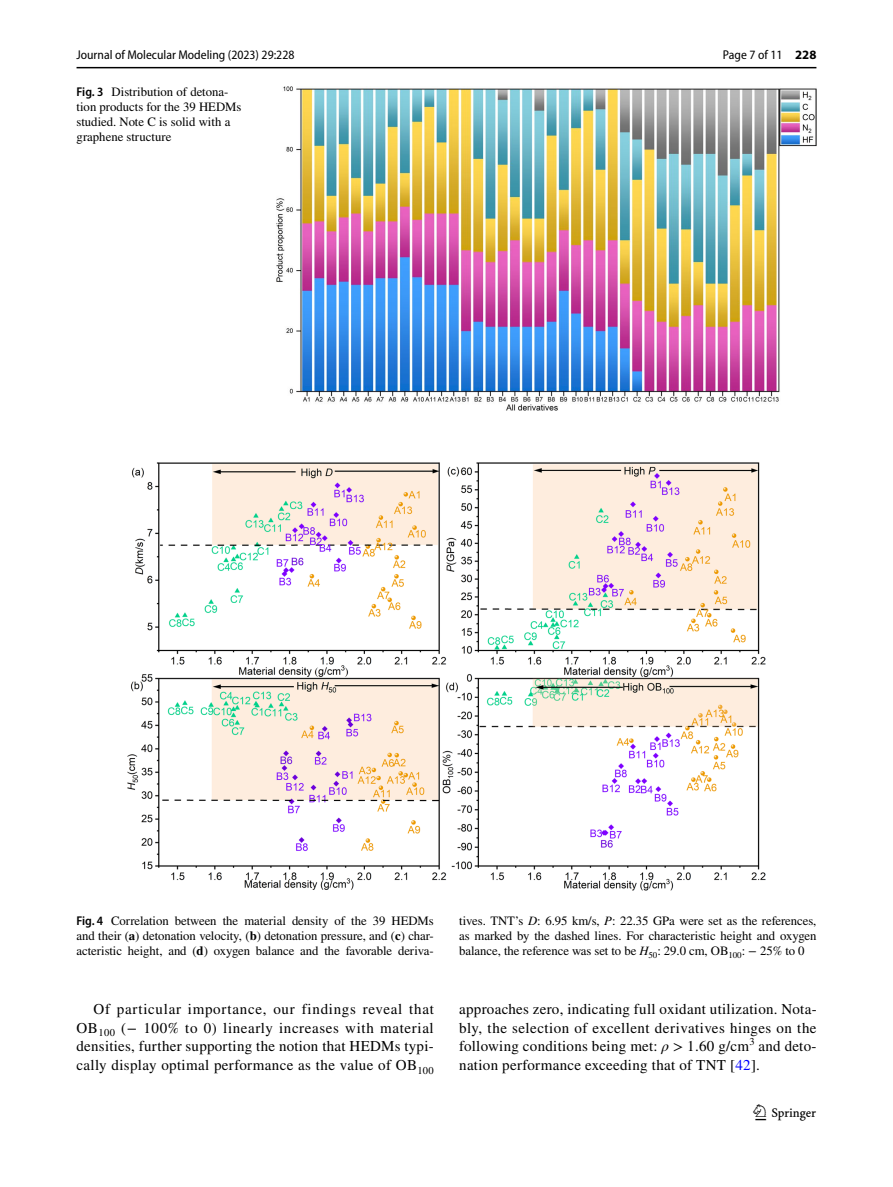
<style>
.page{position:relative;width:893px;height:1187px;background:#fff}
.page>*{position:absolute;margin:0;border:0;box-sizing:border-box;transform-origin:0 0}
.t1{font:22.5px "Springnew Regular 3";color:#000}
.t2{font:15px/18.8px "STIX";letter-spacing:.02em;color:#000;text-align:justify}
.t3{font:12.75px/15px "STIX";letter-spacing:-.005em;color:#000;text-align:justify}
.t4{font:semi-condensed 12.75px "Myriad Pro";color:#000}
.s1{font-family:"Myriad Pro";font-weight:600;font-stretch:semi-condensed}
.s2{font-weight:700;font-stretch:normal}
.s3{font-weight:700}
.s4{font-style:italic}
.s5{color:#00f}
</style>
<div class="page">
<hr style="left:77px;top:67px;width:739px;height:1px;background:#000">
<img style="left:276px;top:87px;width:540px;height:323px">
<img style="left:128px;top:462px;width:637px;height:427px">
<p class="t4" style="left:77px;top:48px;width:219px">Journal of Molecular Modeling (2023) 29:228</p>
<p class="t3" style="left:77px;top:85px;width:166px;text-align:left"><span class="s1">Fig. 3</span> Distribution of detona&shy;tion products for the 39 HEDMs studied. Note C is solid with a graphene structure</p>
<p class="t4" style="left:723px;top:48px;width:95px">Page 7 of 11 <span class="s2">228</span></p>
<p class="t3" style="left:77px;top:914px;width:359px"><span class="s1">Fig. 4</span> Correlation between the material density of the 39 HEDMs and their (<span class="s3">a</span>) detonation velocity, (<span class="s3">b</span>) detonation pressure, and (<span class="s3">c</span>) char&shy;acteristic height, and (<span class="s3">d</span>) oxygen balance and the favorable deriva-</p>
<p class="t3" style="left:459px;top:914px;width:359px">tives. TNT’s <span class="s4">D</span>: 6.95 km/s, <span class="s4">P</span>: 22.35 GPa were set as the references, as marked by the dashed lines. For characteristic height and oxygen balance, the reference was set to be <span class="s4">H</span><sub>50</sub>: 29.0 cm, OB<sub>100</sub>: − 25% to 0</p>
<p class="t2" style="left:77px;top:1000px;width:359px;text-indent:17px">Of particular importance, our findings reveal that OB<sub>100</sub> (− 100% to 0) linearly increases with material densities, further supporting the notion that HEDMs typi&shy;cally display optimal performance as the value of OB<sub>100</sub></p>
<p class="t2" style="left:459px;top:1000px;width:359px">approaches zero, indicating full oxidant utilization. Nota&shy;bly, the selection of excellent derivatives hinges on the following conditions being met: <span class="s4">ρ</span> &gt; 1.60 g/cm<sup>3</sup> and deto&shy;nation performance exceeding that of TNT [<span class="s5">42</span>].</p>
<h1 class="t1" style="left:755px;top:1104px;width:62px">1 3</h1>
</div>
